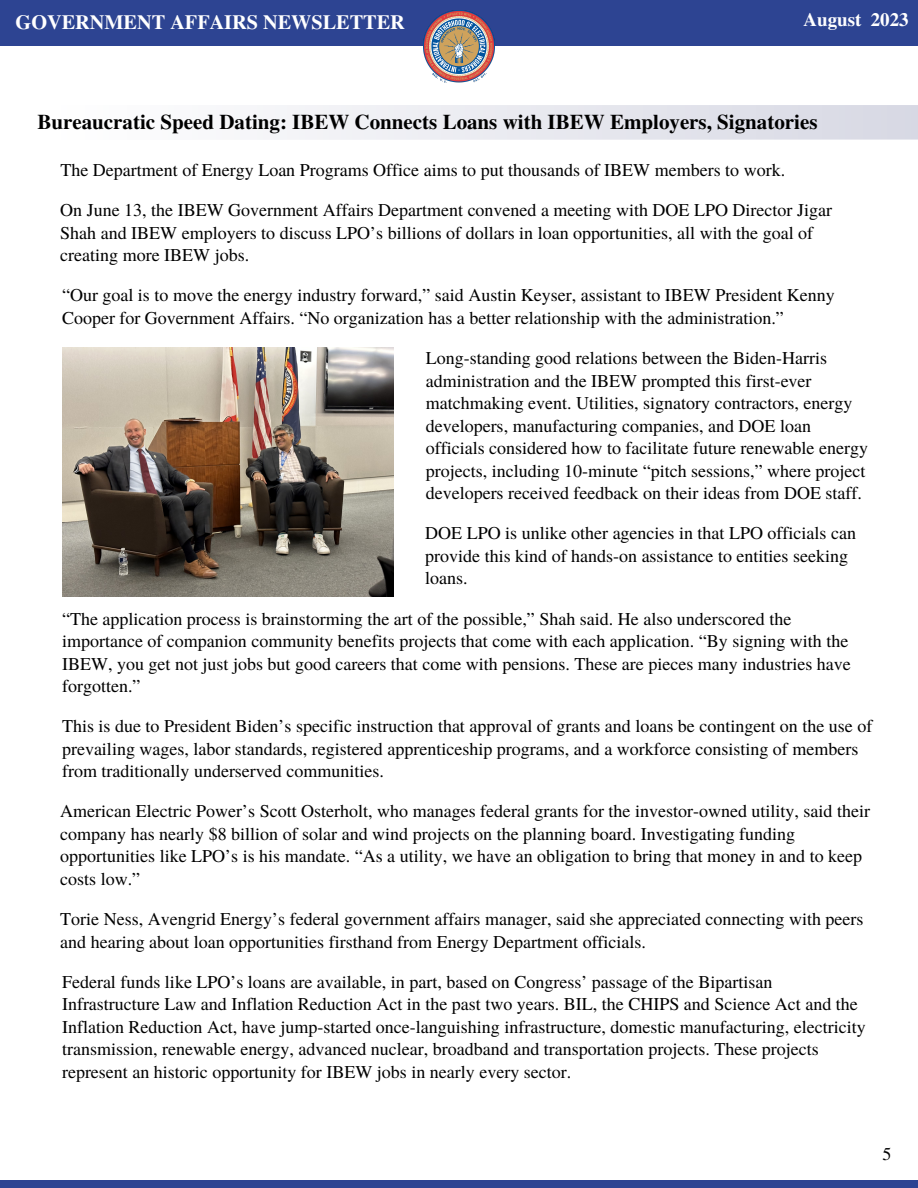
<style>
.page{position:relative;width:918px;height:1188px;background:#fff}
.page>*{position:absolute;margin:0;border:0;box-sizing:border-box;transform-origin:0 0}
.t1{font:700 21px "Te X Gyre Termes";color:#000}
.t2{font:700 20.25px "Te X Gyre Termes";color:#fff}
.t3{font:700 18.9px "Te X Gyre Termes";color:#fff}
.t4{font:18px/22.5px "Te X Gyre Termes";color:#000}
</style>
<div class="page">
<div style="left:0;top:0;width:918px;height:46px;background:#2d4492"></div>
<img style="left:424px;top:10px;width:70px;height:73px">
<div style="left:0;top:1180px;width:918px;height:8px;background:#2d4492"></div>
<svg style="left:275px;top:105px;width:643px;height:35px"></svg>
<img style="left:62px;top:348px;width:332px;height:248px">
<p class="t2" style="left:16px;top:6px;width:391px">GOVERNMENT AFFAIRS NEWSLETTER</p>
<p class="t3" style="left:804px;top:5px;width:107px">August 2023</p>
<p class="t1" style="left:37px;top:106px;width:782px">Bureaucratic Speed Dating: IBEW Connects Loans with IBEW Employers, Signatories</p>
<p class="t4" style="left:60px;top:158px;width:726px">The Department of Energy Loan Programs Office aims to put thousands of IBEW members to work.</p>
<p class="t4" style="left:60px;top:198px;width:773px">On June 13, the IBEW Government Affairs Department convened a meeting with DOE LPO Director Jigar<br>Shah and IBEW employers to discuss LPO’s billions of dollars in loan opportunities, all with the goal of creating more IBEW jobs.</p>
<p class="t4" style="left:62px;top:283px;width:774px">“Our goal is to move the energy industry forward,” said Austin Keyser, assistant to IBEW President Kenny<br>Cooper for Government Affairs. “No organization has a better relationship with the administration.”</p>
<p class="t4" style="left:426px;top:346px;width:444px">Long-standing good relations between the Biden-Harris administration and the IBEW prompted this first-ever matchmaking event. Utilities, signatory contractors, energy developers, manufacturing companies, and DOE loan officials considered how to facilitate future renewable energy projects, including 10-minute “pitch sessions,” where project developers received feedback on their ideas from DOE staff.</p>
<p class="t4" style="left:425px;top:521px;width:432px">DOE LPO is unlike other agencies in that LPO officials can provide this kind of hands-on assistance to entities seeking loans.</p>
<p class="t4" style="left:62px;top:606px;width:790px">“The application process is brainstorming the art of the possible,” Shah said. He also underscored the importance of companion community benefits projects that come with each application. “By signing with the IBEW, you get not just jobs but good careers that come with pensions. These are pieces many industries have forgotten.”</p>
<p class="t4" style="left:62px;top:714px;width:812px">This is due to President Biden’s specific instruction that approval of grants and loans be contingent on the use of prevailing wages, labor standards, registered apprenticeship programs, and a workforce consisting of members from traditionally underserved communities.</p>
<p class="t4" style="left:60px;top:799px;width:811px">American Electric Power’s Scott Osterholt, who manages federal grants for the investor-owned utility, said their company has nearly $8 billion of solar and wind projects on the planning board. Investigating funding opportunities like LPO’s is his mandate. “As a utility, we have an obligation to bring that money in and to keep costs low.”</p>
<p class="t4" style="left:60px;top:907px;width:805px">Torie Ness, Avengrid Energy’s federal government affairs manager, said she appreciated connecting with peers and hearing about loan opportunities firsthand from Energy Department officials.</p>
<p class="t4" style="left:62px;top:970px;width:805px">Federal funds like LPO’s loans are available, in part, based on Congress’ passage of the Bipartisan Infrastructure Law and Inflation Reduction Act in the past two years. BIL, the CHIPS and Science Act and the Inflation Reduction Act, have jump-started once-languishing infrastructure, domestic manufacturing, electricity transmission, renewable energy, advanced nuclear, broadband and transportation projects. These projects represent an historic opportunity for IBEW jobs in nearly every sector.</p>
<p class="t4" style="left:882px;top:1142px;width:10px">5</p>
</div>
